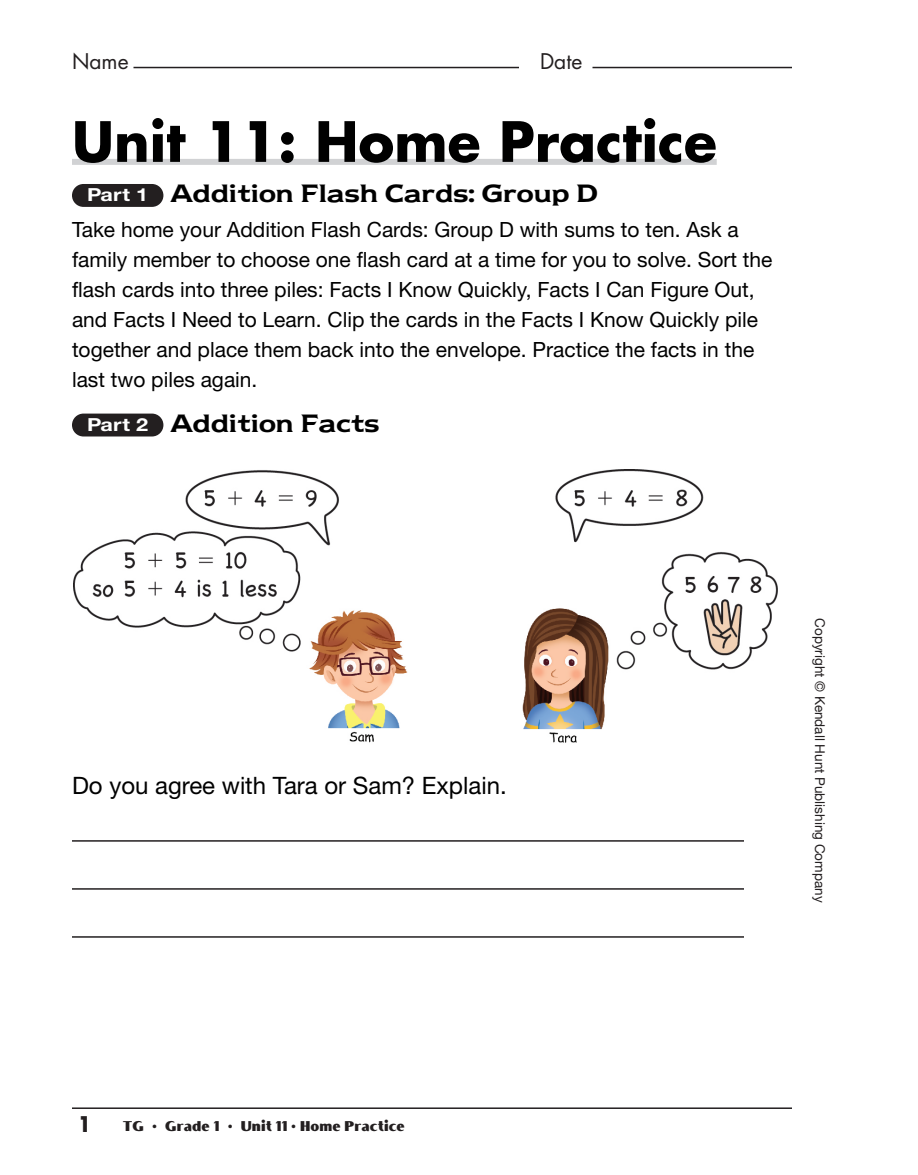
<style>
.page{position:relative;width:918px;height:1175px;background:#fff}
.page>*{position:absolute;margin:0;border:0;box-sizing:border-box;transform-origin:0 0}
.t1{font:700 54px "Futura";color:#000}
.t2{font:24px "Helvetica Neue";color:#000}
.t3{font:21px/30px "Helvetica Neue";color:#000}
.t4{font:21px "Newtext Demi";color:#000}
.t5{font:21px "Futura";color:#231f20}
.t6{font:700 21px "Futura";color:#231f20;scale:.95 1}
.t7{font:700 18px "Helvetica Neue";color:#fff;scale:1.2 1}
.t8{font:15px "Boca Raton ICG Solid";color:#231f20}
.t9{font:13.5px "Helvetica Neue";color:#231f20}
.s1{font-family:"Newtext Demi"}
</style>
<div class="page">
<hr style="left:134px;top:67px;width:385px;height:1px;background:#231f20">
<hr style="left:592px;top:67px;width:200px;height:1px;background:#231f20">
<div style="left:72px;top:159px;width:645px;height:6px;background:#d1d2d4"></div>
<div style="left:72px;top:184px;width:91px;height:23px;background:#231f20;border-radius:11px"></div>
<div style="left:72px;top:413px;width:91px;height:23px;background:#231f20;border-radius:11px"></div>
<hr style="left:72px;top:840px;width:672px;height:1px;background:#231f20">
<hr style="left:72px;top:888px;width:672px;height:1px;background:#231f20">
<hr style="left:72px;top:936px;width:672px;height:1px;background:#231f20">
<hr style="left:72px;top:1107px;width:720px;height:1px;background:#231f20">
<img style="left:73px;top:469px;width:705px;height:274px">
<p class="t5" style="left:72px;top:52px;width:58px">Name</p>
<p class="t5" style="left:540px;top:52px;width:44px">Date</p>
<p class="t1" style="left:72px;top:117px;width:646px">Unit 11: Home Practice</p>
<p class="t3" style="left:72px;top:180px;width:668px;line-height:34.5px;text-indent:98px"><span class="s1">Addition Flash Cards: Group D<br></span>Take home your Addition Flash Cards: Group D with sums to ten. Ask a</p>
<p class="t3" style="left:72px;top:246px;width:702px">family member to choose one flash card at a time for you to solve. Sort the flash cards into three piles: Facts I Know Quickly, Facts I Can Figure Out, and Facts I Need to Learn. Clip the cards in the Facts I Know Quickly pile together and place them back into the envelope. Practice the facts in the last two piles again.</p>
<p class="t4" style="left:170px;top:412px;width:211px">Addition Facts</p>
<p class="t7" style="left:87px;top:188px;width:52px">Part 1</p>
<p class="t7" style="left:87px;top:418px;width:52px">Part 2</p>
<p class="t2" style="left:72px;top:776px;width:436px">Do you agree with Tara or Sam? Explain.</p>
<p class="t9" style="left:828px;top:618px;width:286px;rotate:90deg">Copyright © Kendall Hunt Publishing Company</p>
<p class="t6" style="left:78px;top:1109px;width:16px">1</p>
<p class="t8" style="left:123px;top:1116px;width:284px">TG • Grade 1 • Unit 11 • Home Practice</p>
</div>
